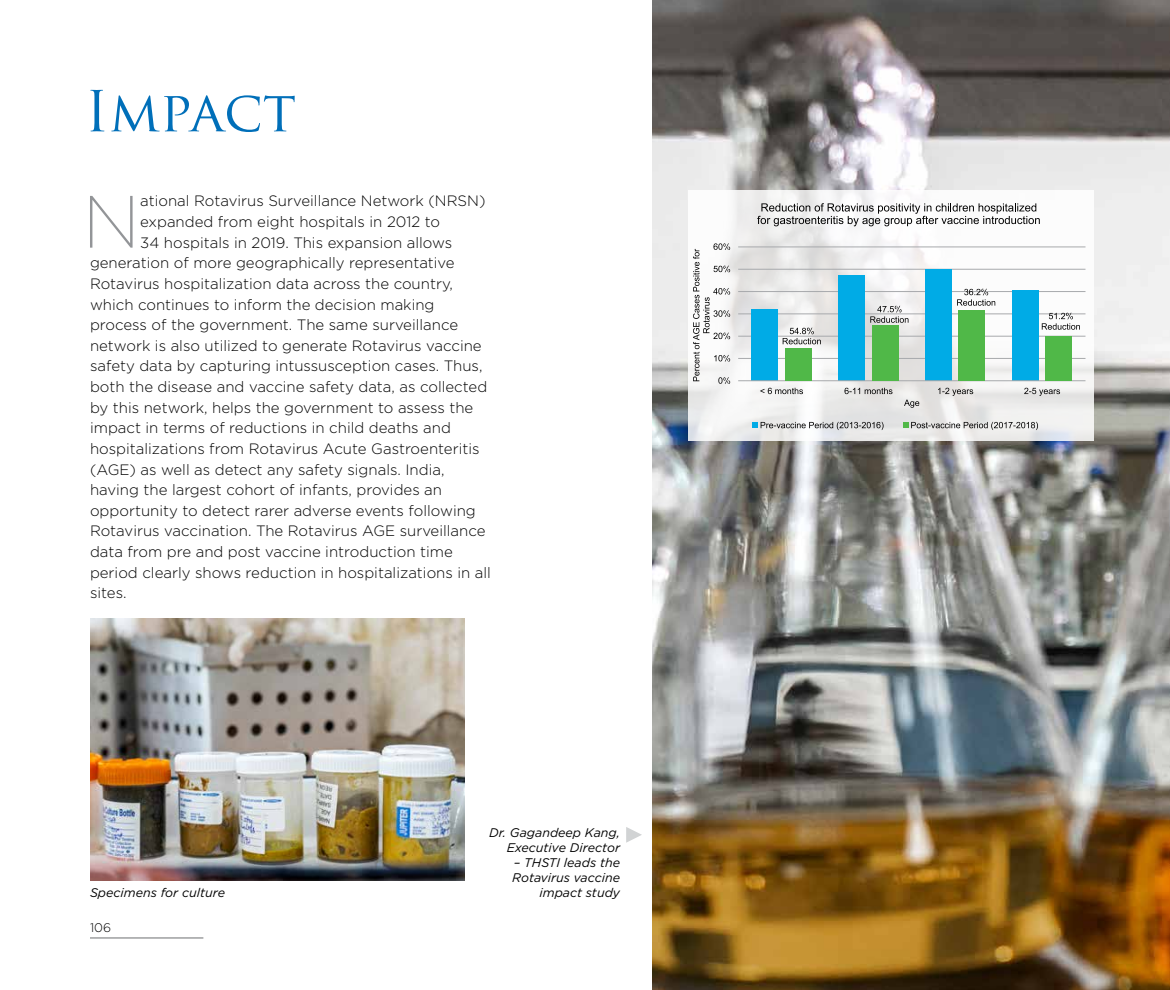
<style>
.page{position:relative;width:1170px;height:990px;background:#fff}
.page>*{position:absolute;margin:0;border:0;box-sizing:border-box;transform-origin:0 0}
.t1{font:200 73.88px "Gotham";color:#939598}
.t2{font:55px "Trajan Pro";color:#006fb9}
.t3{font:300 15px "Gotham";color:#000}
.t4{font:italic 12.5px/15px "Gotham";color:#000;text-align:right}
.t5{font:300 12.5px "Gotham";color:#000}
</style>
<div class="page">
<hr style="left:90px;top:938px;width:113px;height:1px;background:#6d6e71">
<img style="left:652px;top:0;width:518px;height:990px">
<svg style="left:688px;top:190px;width:406px;height:250px"></svg>
<hr style="left:738px;top:358px;width:348px;height:1px;background:#a7a9ac">
<hr style="left:738px;top:336px;width:348px;height:1px;background:#a7a9ac">
<hr style="left:738px;top:314px;width:348px;height:1px;background:#a7a9ac">
<hr style="left:738px;top:291px;width:348px;height:1px;background:#a7a9ac">
<hr style="left:738px;top:269px;width:348px;height:1px;background:#a7a9ac">
<hr style="left:738px;top:247px;width:348px;height:1px;background:#a7a9ac">
<div style="left:752px;top:310px;width:26px;height:71px;background:#00abe6"></div>
<div style="left:838px;top:275px;width:27px;height:106px;background:#00abe6"></div>
<div style="left:925px;top:270px;width:27px;height:111px;background:#00abe6"></div>
<div style="left:1012px;top:290px;width:27px;height:91px;background:#00abe6"></div>
<hr style="left:738px;top:381px;width:348px;height:1px;background:#a7a9ac">
<svg style="left:760px;top:388px;width:43px;height:6px"></svg>
<svg style="left:845px;top:388px;width:47px;height:6px"></svg>
<svg style="left:938px;top:388px;width:35px;height:8px"></svg>
<svg style="left:1024px;top:388px;width:36px;height:8px"></svg>
<svg style="left:693px;top:243px;width:37px;height:141px"></svg>
<svg style="left:904px;top:400px;width:15px;height:8px"></svg>
<svg style="left:752px;top:422px;width:132px;height:8px"></svg>
<svg style="left:903px;top:422px;width:135px;height:8px"></svg>
<svg style="left:783px;top:328px;width:38px;height:16px"></svg>
<svg style="left:870px;top:306px;width:39px;height:17px"></svg>
<svg style="left:957px;top:289px;width:38px;height:17px"></svg>
<svg style="left:1042px;top:313px;width:38px;height:17px"></svg>
<div style="left:785px;top:349px;width:27px;height:32px;background:#50b848"></div>
<div style="left:872px;top:325px;width:26px;height:56px;background:#50b848"></div>
<div style="left:959px;top:310px;width:26px;height:71px;background:#50b848"></div>
<div style="left:1045px;top:337px;width:27px;height:44px;background:#50b848"></div>
<svg style="left:757px;top:203px;width:283px;height:23px"></svg>
<img style="left:90px;top:618px;width:374px;height:263px">
<svg style="left:626px;top:827px;width:16px;height:16px"></svg>
<h2 class="t2" style="left:85px;top:76px;width:213px">Impact</h2>
<h1 class="t1" style="left:82px;top:176px;width:59px">N</h1>
<p class="t3" style="left:140px;top:192px;width:347px">ational Rotavirus Surveillance Network (NRSN)</p>
<p class="t3" style="left:140px;top:212px;width:301px">expanded from eight hospitals in 2012 to</p>
<p class="t3" style="left:140px;top:233px;width:313px">34 hospitals in 2019. This expansion allows</p>
<p class="t3" style="left:90px;top:253px;width:366px">generation of more geographically representative</p>
<p class="t3" style="left:90px;top:274px;width:365px">Rotavirus hospitalization data across the country,</p>
<p class="t3" style="left:90px;top:295px;width:346px">which continues to inform the decision making</p>
<p class="t3" style="left:90px;top:315px;width:370px">process of the government. The same surveillance</p>
<p class="t3" style="left:90px;top:336px;width:393px">network is also utilized to generate Rotavirus vaccine</p>
<p class="t3" style="left:90px;top:357px;width:394px">safety data by capturing intussusception cases. Thus,</p>
<p class="t3" style="left:90px;top:377px;width:399px">both the disease and vaccine safety data, as collected</p>
<p class="t3" style="left:90px;top:398px;width:385px">by this network, helps the government to assess the</p>
<p class="t3" style="left:90px;top:418px;width:362px">impact in terms of reductions in child deaths and</p>
<p class="t3" style="left:90px;top:439px;width:391px">hospitalizations from Rotavirus Acute Gastroenteritis</p>
<p class="t3" style="left:90px;top:460px;width:356px">(AGE) as well as detect any safety signals. India,</p>
<p class="t3" style="left:90px;top:480px;width:354px">having the largest cohort of infants, provides an</p>
<p class="t3" style="left:90px;top:501px;width:387px">opportunity to detect rarer adverse events following</p>
<p class="t3" style="left:90px;top:522px;width:397px">Rotavirus vaccination. The Rotavirus AGE surveillance</p>
<p class="t3" style="left:90px;top:542px;width:364px">data from pre and post vaccine introduction time</p>
<p class="t3" style="left:90px;top:563px;width:402px">period clearly shows reduction in hospitalizations in all</p>
<p class="t3" style="left:90px;top:583px;width:38px">sites.</p>
<p class="t4" style="left:90px;top:885px;width:137px">Specimens for culture</p>
<p class="t5" style="left:90px;top:919px;width:23px">106</p>
<p class="t4" style="left:489px;top:825px;width:132px">Dr. Gagandeep Kang,<br>Executive Director</p>
<p class="t4" style="left:512px;top:855px;width:109px">– THSTI leads the<br>Rotavirus vaccine impact study</p>
</div>
